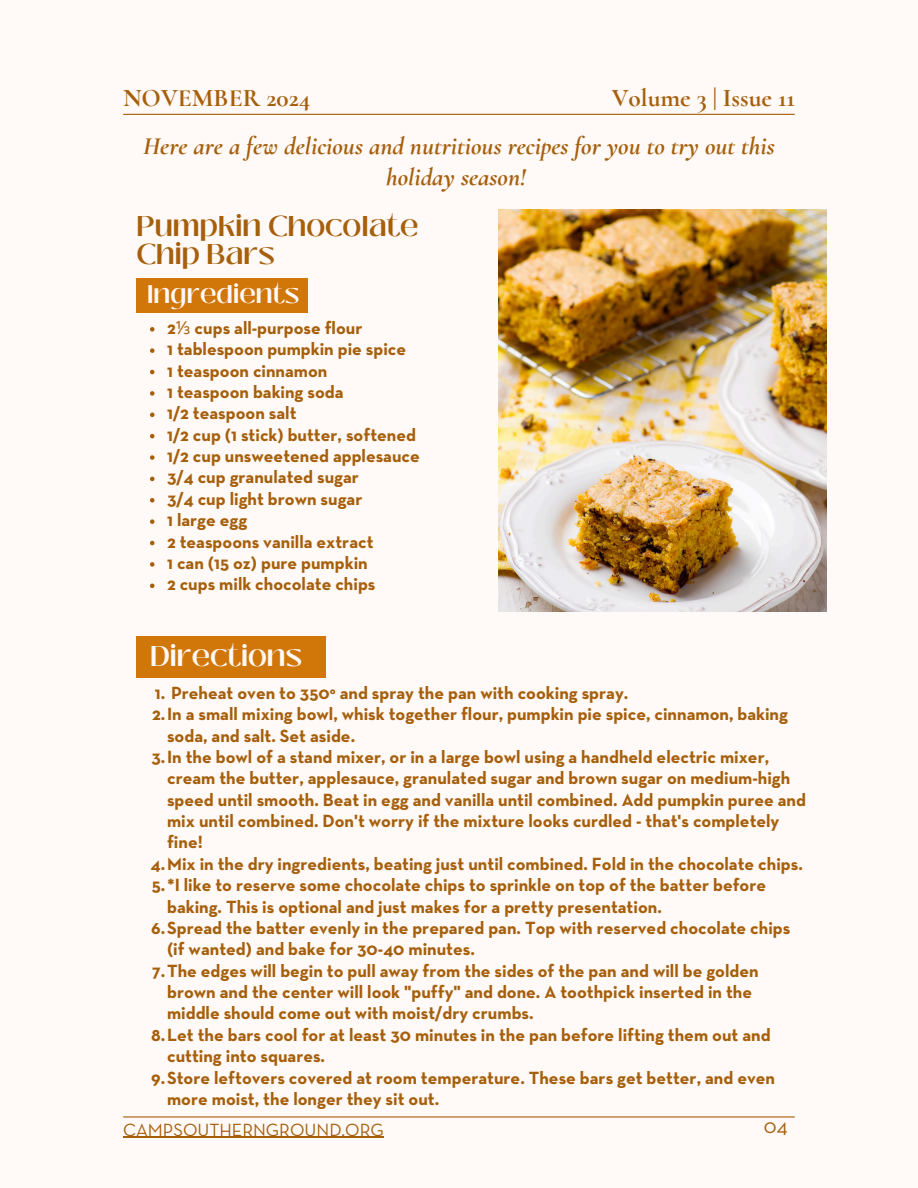
<style>
.page{position:relative;width:918px;height:1188px;background:#fff9f7}
.page>*{position:absolute;margin:0;border:0;box-sizing:border-box;transform-origin:0 0}
.t1{font:600 28.5px/28.2px "Black Mango";color:#a65f0b}
.t2{font:600 28.5px "Black Mango";color:#fff9f7}
.t3{font:italic 700 25.5px/30.3px "Cormorant";color:#a65f0b;text-align:center}
.t4{font:600 25.5px "Black Mango";color:#fff9f7}
.t5{font:700 25.35px "Cormorant";color:#a65f0b}
.t6{font:21px "Neutraface Text";color:#a65f0b}
.t7{font:700 18px/21.3px "Neutraface Text";color:#a65f0b}
.t8{font:18px "Neutraface Text";color:#a65f0b}
.s1{font-family:"Noto Sans";font-weight:400}
</style>
<div class="page">
<hr style="left:124px;top:114px;width:670px;height:1px;background:#a65f0b">
<hr style="left:124px;top:1116px;width:670px;height:2px;background:#a65f0b">
<hr style="left:123px;top:1137px;width:261px;height:1px;background:#a65f0b">
<img style="left:498px;top:209px;width:329px;height:402px">
<div style="left:136px;top:278px;width:172px;height:34px;background:#d17609"></div>
<svg style="left:150px;top:327px;width:4px;height:5px"></svg>
<svg style="left:150px;top:348px;width:4px;height:5px"></svg>
<svg style="left:150px;top:370px;width:4px;height:4px"></svg>
<svg style="left:150px;top:391px;width:4px;height:5px"></svg>
<svg style="left:150px;top:413px;width:4px;height:4px"></svg>
<svg style="left:150px;top:434px;width:4px;height:4px"></svg>
<svg style="left:150px;top:455px;width:4px;height:5px"></svg>
<svg style="left:150px;top:477px;width:4px;height:4px"></svg>
<svg style="left:150px;top:498px;width:4px;height:5px"></svg>
<svg style="left:150px;top:519px;width:4px;height:5px"></svg>
<svg style="left:150px;top:541px;width:4px;height:4px"></svg>
<svg style="left:150px;top:562px;width:4px;height:5px"></svg>
<svg style="left:150px;top:584px;width:4px;height:4px"></svg>
<div style="left:136px;top:636px;width:190px;height:41px;background:#d17609"></div>
<p class="t5" style="left:123px;top:83px;width:189px">NOVEMBER 2024</p>
<h4 class="t5" style="left:612px;top:83px;width:185px">Volume 3 | Issue 11</h4>
<p class="t3" style="left:143px;top:131px;width:633px">Here are a few delicious and nutritious recipes for you to try out this holiday season!</p>
<p class="t1" style="left:136px;top:212px;width:283px">Pumpkin Chocolate<br>Chip Bars</p>
<h1 class="t4" style="left:147px;top:275px;width:154px">Ingredients</h1>
<h3 class="t7" style="left:167px;top:318px;width:197px">2<span class="s1">⅓</span> cups all-purpose flour</h3>
<p class="t7" style="left:167px;top:339px;width:241px">1 tablespoon pumpkin pie spice</p>
<p class="t7" style="left:167px;top:361px;width:162px">1 teaspoon cinnamon</p>
<p class="t7" style="left:167px;top:382px;width:178px">1 teaspoon baking soda</p>
<p class="t7" style="left:167px;top:404px;width:131px">1/2 teaspoon salt</p>
<p class="t7" style="left:167px;top:425px;width:250px">1/2 cup (1 stick) butter, softened</p>
<p class="t7" style="left:167px;top:446px;width:254px">1/2 cup unsweetened applesauce</p>
<p class="t7" style="left:167px;top:468px;width:193px">3/4 cup granulated sugar</p>
<p class="t7" style="left:167px;top:489px;width:197px">3/4 cup light brown sugar</p>
<p class="t7" style="left:167px;top:510px;width:82px">1 large egg</p>
<p class="t7" style="left:167px;top:532px;width:208px">2 teaspoons vanilla extract</p>
<p class="t7" style="left:167px;top:553px;width:202px">1 can (15 oz) pure pumpkin</p>
<p class="t7" style="left:167px;top:575px;width:210px">2 cups milk chocolate chips</p>
<p class="t2" style="left:150px;top:635px;width:154px">Directions</p>
<h1 class="t7" style="left:155px;top:683px;width:475px">1. Preheat oven to 350° and spray the pan with cooking spray.</h1>
<p class="t7" style="left:167px;top:705px;width:622px;text-indent:-15px">2.In a small mixing bowl, whisk together flour, pumpkin pie spice, cinnamon, baking soda, and salt. Set aside.</p>
<p class="t7" style="left:167px;top:747px;width:640px;text-indent:-16px">3.In the bowl of a stand mixer, or in a large bowl using a handheld electric mixer, cream the butter, applesauce, granulated sugar and brown sugar on medium-high speed until smooth. Beat in egg and vanilla until combined. Add pumpkin puree and mix until combined. Don't worry if the mixture looks curdled - that's completely fine!</p>
<p class="t7" style="left:151px;top:854px;width:654px">4.Mix in the dry ingredients, beating just until combined. Fold in the chocolate chips.</p>
<p class="t7" style="left:167px;top:876px;width:601px;text-indent:-15px">5.*I like to reserve some chocolate chips to sprinkle on top of the batter before baking. This is optional and just makes for a pretty presentation.</p>
<p class="t7" style="left:167px;top:918px;width:625px;text-indent:-16px">6.Spread the batter evenly in the prepared pan. Top with reserved chocolate chips (if wanted) and bake for 30-40 minutes.</p>
<p class="t7" style="left:167px;top:961px;width:593px;text-indent:-15px">7.The edges will begin to pull away from the sides of the pan and will be golden brown and the center will look "puffy" and done. A toothpick inserted in the middle should come out with moist/dry crumbs.</p>
<p class="t7" style="left:167px;top:1025px;width:605px;text-indent:-16px">8.Let the bars cool for at least 30 minutes in the pan before lifting them out and cutting into squares.</p>
<p class="t7" style="left:167px;top:1068px;width:610px;text-indent:-16px">9.Store leftovers covered at room temperature. These bars get better, and even more moist, the longer they sit out.</p>
<h3 class="t8" style="left:123px;top:1122px;width:262px">CAMPSOUTHERNGROUND.ORG</h3>
<h2 class="t6" style="left:764px;top:1117px;width:25px">04</h2>
</div>
